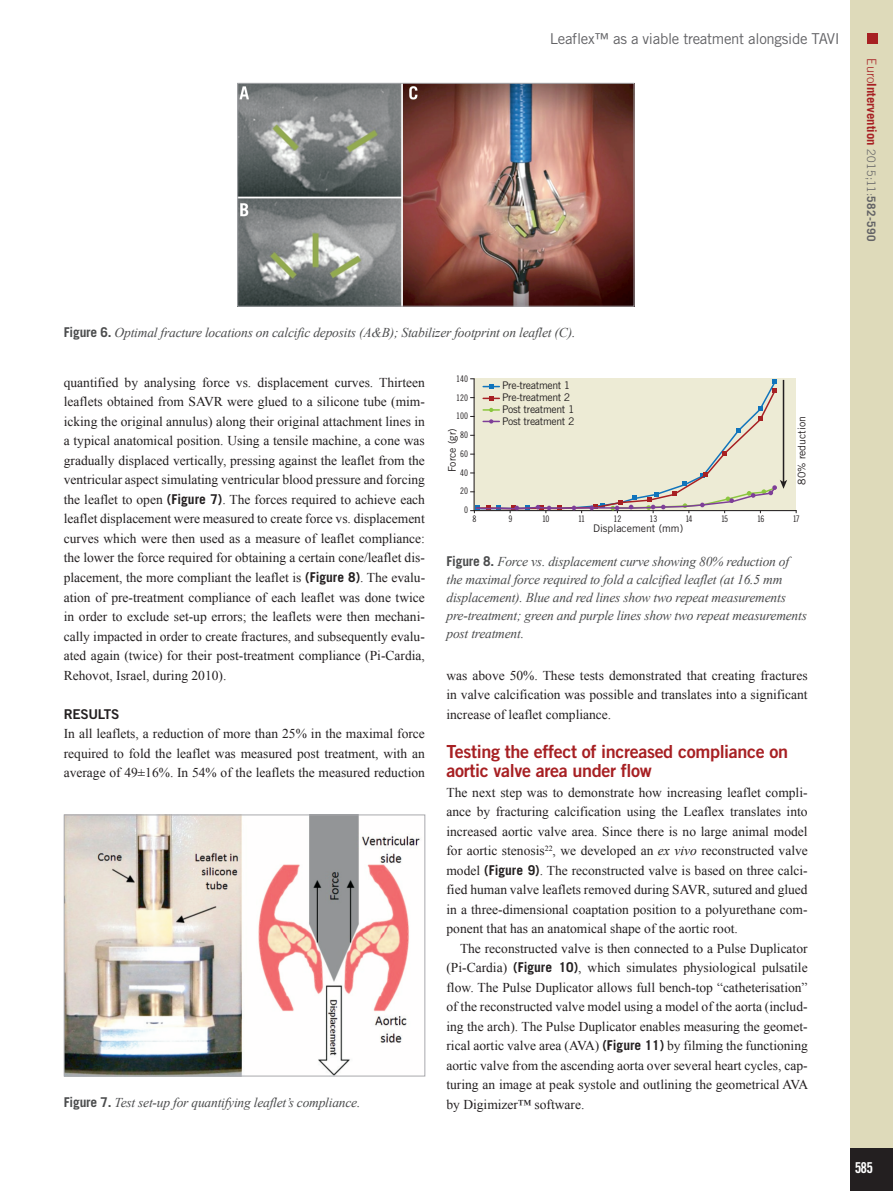
<style>
.page{position:relative;width:893px;height:1191px;background:#fff}
.page>*{position:absolute;margin:0;border:0;box-sizing:border-box;transform-origin:0 0}
.t1{font:18px/19.5px "+IPCWCH Trade Gothic LT Std Bd 2";letter-spacing:-.02em;color:#a72023}
.t2{font:15px "+KGMEFX Trade Gothic LT Std";letter-spacing:-.02em;color:#636366}
.t3{font:15px "+GCYOYC Trade Gothic LT Std Bd Cn 20";color:#fff}
.t4{font:13.5px/19.5px "+ELEUDU Times New Roman";color:#231f20;text-align:justify}
.t5{font:italic 13.5px/18px "+EUYPAD Times New Roman";letter-spacing:-.015em;color:#4b4c4d}
.t6{font:13.5px "+IPCWCH Trade Gothic LT Std Bd 2";letter-spacing:-.02em;color:#231f20}
.t7{font:700 12.75px "+WXMVTO Trade Gothic LT Std";color:#a72023}
.t8{font:10.5px/12px "+KGMEFX Trade Gothic LT Std";letter-spacing:-.03em;color:#231f20}
.t9{font:10.5px "+KGMEFX Trade Gothic LT Std";color:#231f20}
.t10{font:9px/18.8px "Trade Gothic LT Std Cn 18";color:#231f20;text-align:right}
.s1{font-family:"+ESSFBB Trade Gothic LT Std";font-weight:300}
.s2{font-family:"+ESSFBB Trade Gothic LT Std";font-weight:300;font-size:11.7px;color:#636366}
.s3{font-size:11.7px;color:#636366}
.s4{font-family:"+WXMVTO Trade Gothic LT Std";font-weight:700;font-style:normal}
.s5{font-family:"+WXMVTO Trade Gothic LT Std";font-weight:700}
.s6{font-family:"+EUYPAD Times New Roman";font-style:italic}
</style>
<div class="page">
<div style="left:850px;top:0;width:43px;height:1191px;background:#dedaba"></div>
<div style="left:850px;top:1148px;width:43px;height:43px;background:#231f20"></div>
<div style="left:867px;top:34px;width:11px;height:10px;background:#a72023"></div>
<img style="left:239px;top:85px;width:393px;height:220px">
<div style="left:237px;top:83px;width:397px;height:224px;border:1px solid #a8a9ad"></div>
<svg style="left:787px;top:378px;width:9px;height:133px"></svg>
<svg style="left:470px;top:378px;width:317px;height:136px;background:#e4e1ce"></svg>
<img style="left:66px;top:816px;width:354px;height:258px">
<div style="left:64px;top:814px;width:361px;height:262px;border:1px solid #a8a9ad"></div>
<p class="t2" style="left:550px;top:33px;width:291px">Leaflex™ as a viable treatment alongside TAVI</p>
<p class="t7" style="left:877px;top:58px;width:184px;rotate:90deg"><span class="s1">Euro</span>Intervention <span class="s2">2015;11:</span><span class="s3">582-590</span></p>
<p class="t5" style="left:64px;top:325px;width:513px"><span class="s4">Figure 6.</span> Optimal fracture locations on calcific deposits (A&amp;B); Stabilizer footprint on leaflet (C).</p>
<p class="t10" style="left:456px;top:369px;width:13px">140<br>120<br>100<br>80<br>60<br>40<br>20<br>0</p>
<p class="t10" style="left:472px;top:509px;width:5px">8</p>
<p class="t10" style="left:508px;top:509px;width:5px">9</p>
<p class="t10" style="left:542px;top:509px;width:9px">10</p>
<p class="t10" style="left:578px;top:509px;width:9px">11</p>
<p class="t10" style="left:614px;top:509px;width:9px">12</p>
<p class="t10" style="left:649px;top:509px;width:9px">13</p>
<p class="t10" style="left:685px;top:509px;width:9px">14</p>
<p class="t10" style="left:721px;top:509px;width:9px">15</p>
<p class="t10" style="left:757px;top:509px;width:9px">16</p>
<p class="t10" style="left:793px;top:509px;width:9px">17</p>
<p class="t9" style="left:593px;top:525px;width:92px">Displacement (mm)</p>
<p class="t4" style="left:64px;top:374px;width:363px">quantified by analysing force vs. displacement curves. Thirteen leaflets obtained from SAVR were glued to a silicone tube (mim&shy;icking the original annulus) along their original attachment lines in a typical anatomical position. Using a tensile machine, a cone was gradually displaced vertically, pressing against the leaflet from the ventricular aspect simulating ventricular blood pressure and forcing the leaflet to open <span class="s5">(Figure 7)</span>. The forces required to achieve each leaflet displacement were measured to create force vs. displacement curves which were then used as a measure of leaflet compliance: the lower the force required for obtaining a certain cone/leaflet dis&shy;placement, the more compliant the leaflet is <span class="s5">(Figure 8)</span>. The evalu&shy;ation of pre-treatment compliance of each leaflet was done twice in order to exclude set-up errors; the leaflets were then mechani&shy;cally impacted in order to create fractures, and subsequently evalu&shy;ated again (twice) for their post-treatment compliance (Pi-Cardia, Rehovot, Israel, during 2010).</p>
<p class="t6" style="left:64px;top:708px;width:57px">RESULTS</p>
<p class="t4" style="left:64px;top:725px;width:363px">In all leaflets, a reduction of more than 25% in the maximal force required to fold the leaflet was measured post treatment, with an average of 49±16%. In 54% of the leaflets the measured reduction</p>
<p class="t8" style="left:502px;top:380px;width:74px">Pre-treatment 1<br>Pre-treatment 2<br>Post treatment 1<br>Post treatment 2</p>
<p class="t9" style="left:798px;top:485px;width:70px;rotate:-90deg">80% reduction</p>
<p class="t8" style="left:447px;top:472px;width:46px;rotate:-90deg">Force (gr)</p>
<p class="t5" style="left:446px;top:553px;width:362px"><span class="s4">Figure 8.</span> Force vs. displacement curve showing 80% reduction of the maximal force required to fold a calcified leaflet (at 16.5 mm displacement). Blue and red lines show two repeat measurements pre-treatment; green and purple lines show two repeat measurements post treatment.</p>
<p class="t4" style="left:446px;top:666px;width:363px">was above 50%. These tests demonstrated that creating fractures in valve calcification was possible and translates into a significant increase of leaflet compliance.</p>
<h1 class="t1" style="left:446px;top:743px;width:343px">Testing the effect of increased compliance on aortic valve area under flow</h1>
<p class="t4" style="left:446px;top:783px;width:363px">The next step was to demonstrate how increasing leaflet compli&shy;ance by fracturing calcification using the Leaflex translates into increased aortic valve area. Since there is no large animal model for aortic stenosis<sup>22</sup>, we developed an <span class="s6">ex vivo</span> reconstructed valve model <span class="s5">(Figure 9)</span>. The reconstructed valve is based on three calci&shy;fied human valve leaflets removed during SAVR, sutured and glued in a three-dimensional coaptation position to a polyurethane com&shy;ponent that has an anatomical shape of the aortic root.</p>
<p class="t4" style="left:446px;top:939px;width:363px;text-indent:14px">The reconstructed valve is then connected to a Pulse Duplicator (Pi-Cardia) <span class="s5">(Figure 10)</span>, which simulates physiological pulsatile flow. The Pulse Duplicator allows full bench-top “catheterisation” of the reconstructed valve model using a model of the aorta (includ&shy;ing the arch). The Pulse Duplicator enables measuring the geomet&shy;rical aortic valve area (AVA) <span class="s5">(Figure 11)</span> by filming the functioning aortic valve from the ascending aorta over several heart cycles, cap&shy;turing an image at peak systole and outlining the geometrical AVA by Digimizer™ software.</p>
<p class="t5" style="left:64px;top:1095px;width:298px"><span class="s4">Figure 7.</span> Test set-up for quantifying leaflet’s compliance.</p>
<p class="t3" style="left:855px;top:1159px;width:20px">585</p>
</div>
